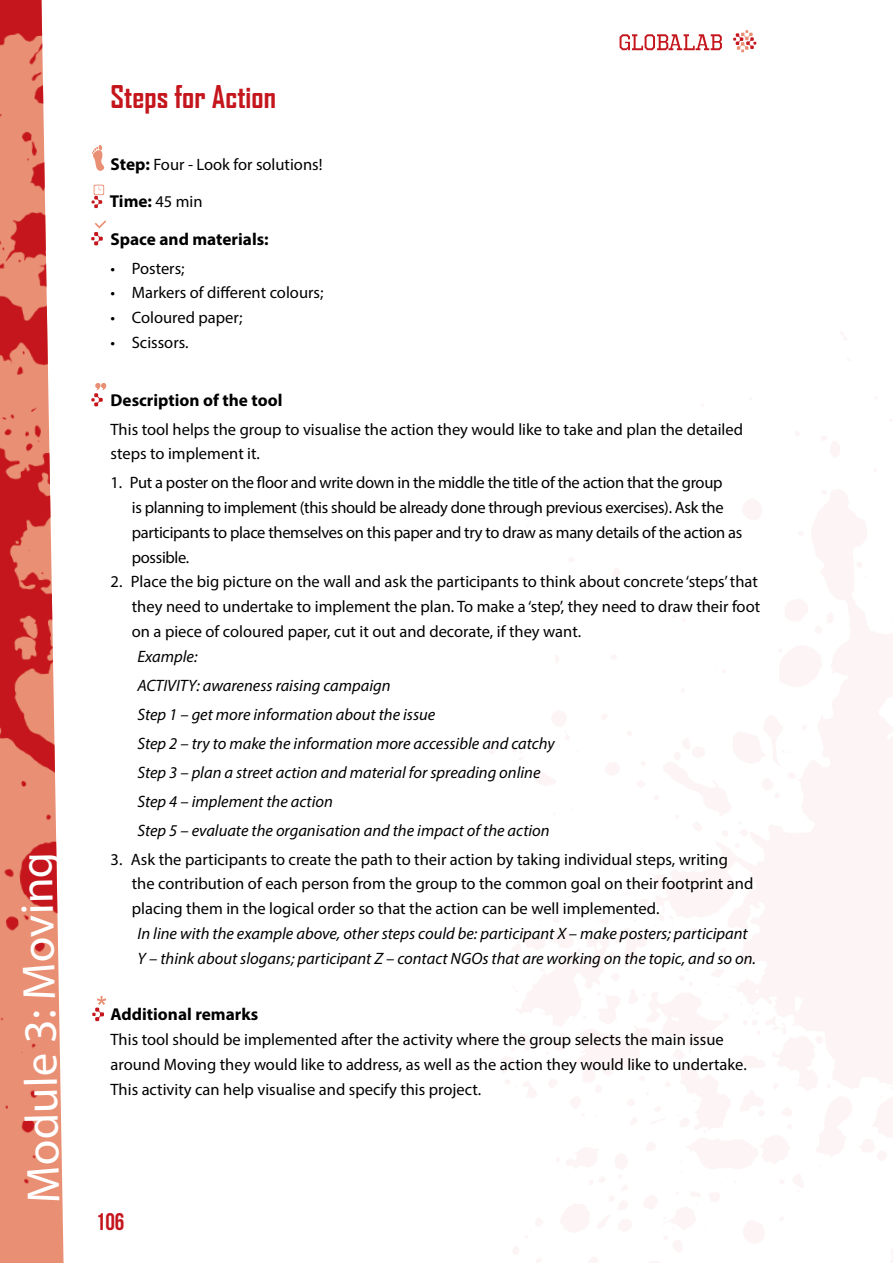
<style>
.page{position:relative;width:893px;height:1263px;background:#fff}
.page>*{position:absolute;margin:0;border:0;box-sizing:border-box;transform-origin:0 0}
.t1{font:46.65px "Myriad Pro";color:#fff}
.t2{font:700 30px "Agency FB";color:#c4161c}
.t3{font:24px "Bebas Neue";color:#c4161c}
.t4{font:700 17.25px/37.2px "Myriad Pro";color:#000}
.t5{font:16.5px/24.8px "Myriad Pro";color:#000}
.t6{font:italic 16.5px/29px "Myriad Pro";color:#000}
.t7{font:16.5px/24.8px "Myriad Pro";letter-spacing:-.02em;color:#000}
.s1{font-weight:700;font-size:17.25px}
.s2{font-weight:400;font-size:16.5px}
</style>
<div class="page">
<svg style="left:620px;top:34px;width:102px;height:16px"></svg>
<svg style="left:733px;top:30px;width:23px;height:22px"></svg>
<svg style="left:0;top:0;width:64px;height:1263px;fill:#e98f73"></svg>
<svg style="left:484px;top:332px;width:409px;height:931px"></svg>
<svg style="left:92px;top:145px;width:13px;height:26px"></svg>
<svg style="left:92px;top:185px;width:12px;height:23px"></svg>
<svg style="left:91px;top:220px;width:15px;height:25px"></svg>
<svg style="left:91px;top:383px;width:16px;height:23px"></svg>
<svg style="left:92px;top:996px;width:14px;height:25px"></svg>
<h1 class="t1" style="left:14px;top:1203px;width:353px;rotate:-91deg">Module 3: Moving</h1>
<h2 class="t2" style="left:111px;top:78px;width:167px">Steps for Action</h2>
<p class="t5" style="left:111px;top:152px;width:213px"><span class="s1">Step:</span> Four - Look for solutions!</p>
<p class="t4" style="left:110px;top:182px;width:160px">Time: <span class="s2">45 min<br></span>Space and materials:</p>
<p class="t5" style="left:111px;top:255px;width:76px">• Posters;</p>
<p class="t5" style="left:111px;top:280px;width:214px">• Markers of different colours;</p>
<p class="t5" style="left:111px;top:305px;width:133px">• Coloured paper;</p>
<p class="t5" style="left:111px;top:330px;width:79px">• Scissors.</p>
<p class="t4" style="left:111px;top:380px;width:173px">Description of the tool</p>
<p class="t5" style="left:111px;top:416px;width:634px">This tool helps the group to visualise the action they would like to take and plan the detailed steps to implement it.</p>
<p class="t7" style="left:132px;top:470px;width:612px;text-indent:-21px">1. Put a poster on the floor and write down in the middle the title of the action that the group<br>is planning to implement (this should be already done through previous exercises). Ask the participants to place themselves on this paper and try to draw as many details of the action as possible.</p>
<p class="t5" style="left:132px;top:569px;width:630px;text-indent:-21px">2. Place the big picture on the wall and ask the participants to think about concrete ‘steps’ that they need to undertake to implement the plan. To make a ‘step’, they need to draw their foot on a piece of coloured paper, cut it out and decorate, if they want.</p>
<p class="t6" style="left:137px;top:641px;width:419px">Example:<br>ACTIVITY: awareness raising campaign<br>Step 1 – get more information about the issue<br>Step 2 – try to make the information more accessible and catchy Step 3 – plan a street action and material for spreading online Step 4 – implement the action<br>Step 5 – evaluate the organisation and the impact of the action</p>
<p class="t5" style="left:132px;top:846px;width:623px;text-indent:-21px">3. Ask the participants to create the path to their action by taking individual steps, writing the contribution of each person from the group to the common goal on their footprint and placing them in the logical order so that the action can be well implemented.</p>
<p class="t6" style="left:138px;top:921px;width:620px;line-height:24.8px">In line with the example above, other steps could be: participant X – make posters; participant<br>Y – think about slogans; participant Z – contact NGOs that are working on the topic, and so on.</p>
<p class="t4" style="left:111px;top:995px;width:149px">Additional remarks</p>
<p class="t5" style="left:111px;top:1027px;width:638px">This tool should be implemented after the activity where the group selects the main issue around Moving they would like to address, as well as the action they would like to undertake.<br>This activity can help visualise and specify this project.</p>
<h3 class="t3" style="left:96px;top:1208px;width:30px">106</h3>
</div>
